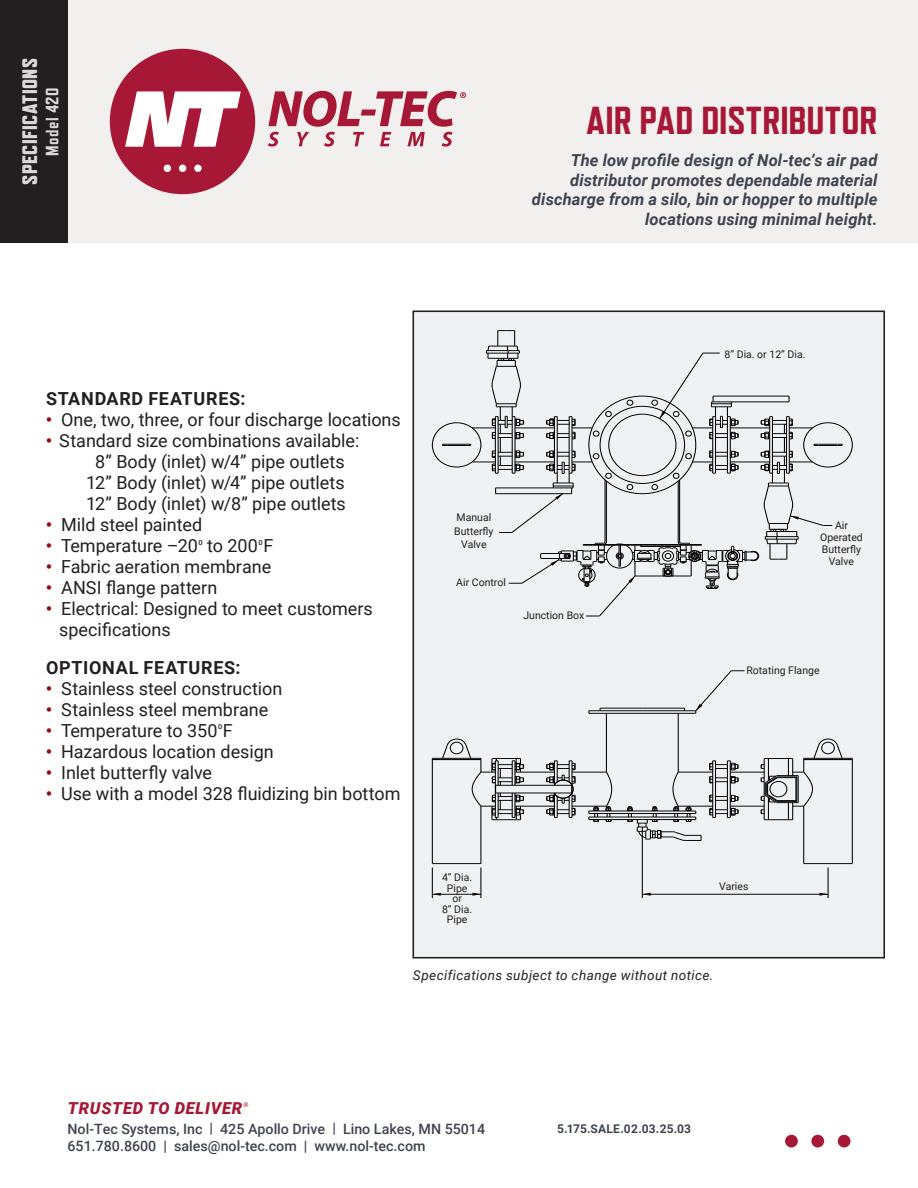
<style>
.page{position:relative;width:918px;height:1188px;background:#fff}
.page>*{position:absolute;margin:0;border:0;box-sizing:border-box;transform-origin:0 0}
.t1{font:800 39px "Refrigerator Deluxe";color:#a61836}
.t2{font:800 21px "Refrigerator Deluxe";letter-spacing:.02em;color:#dcd8d7}
.t3{font:18px/21px "Roboto";color:#231f20}
.t4{font:700 18px "Roboto";letter-spacing:.04em;color:#231f20}
.t5{font:800 18px "Refrigerator Deluxe";letter-spacing:.02em;color:#dcd8d7}
.t6{font:italic 700 16.5px/19.8px "Roboto";letter-spacing:.01em;color:#3e444f;text-align:right}
.t7{font:italic 900 16.5px "Roboto";letter-spacing:.045em;color:#a61836}
.t8{font:500 14.25px "Roboto";color:#3e444f}
.t9{font:italic 13.5px "Roboto";letter-spacing:.03em;color:#231f20}
.t10{font:700 12px "Roboto";letter-spacing:.015em;color:#3e444f}
.t11{font:10.5px/12px "Roboto";color:#231f20;text-align:center}
.t12{font:500 6.9px "Roboto";color:#231f20;scale:1.1 1}
.t13{font:italic 700 6.45px "Roboto";color:#a61836}
.s1{font-weight:700;color:#990909}
</style>
<div class="page">
<div style="left:413px;top:311px;width:471px;height:647px;background:#f0f1f2"></div>
<hr style="left:642px;top:894px;width:186px;height:1px;background:#000">
<svg style="left:643px;top:893px;width:8px;height:3px"></svg>
<svg style="left:820px;top:893px;width:8px;height:3px"></svg>
<hr style="left:642px;top:827px;width:1px;height:71px;background:#000">
<hr style="left:828px;top:868px;width:1px;height:30px;background:#000">
<hr style="left:432px;top:894px;width:49px;height:1px;background:#000">
<svg style="left:433px;top:893px;width:8px;height:3px"></svg>
<svg style="left:472px;top:893px;width:9px;height:3px"></svg>
<hr style="left:432px;top:868px;width:1px;height:30px;background:#000">
<hr style="left:481px;top:868px;width:1px;height:30px;background:#000">
<hr style="left:730px;top:806px;width:34px;height:1px;background:#000">
<hr style="left:730px;top:772px;width:34px;height:1px;background:#000">
<hr style="left:515px;top:772px;width:39px;height:1px;background:#000">
<hr style="left:515px;top:806px;width:39px;height:1px;background:#000">
<hr style="left:432px;top:760px;width:1px;height:104px;background:#000">
<hr style="left:481px;top:806px;width:1px;height:58px;background:#000">
<hr style="left:803px;top:806px;width:1px;height:58px;background:#000">
<hr style="left:852px;top:760px;width:1px;height:104px;background:#000">
<hr style="left:606px;top:713px;width:1px;height:59px;background:#000">
<hr style="left:678px;top:713px;width:1px;height:59px;background:#000">
<hr style="left:678px;top:806px;width:35px;height:1px;background:#000">
<hr style="left:678px;top:772px;width:35px;height:1px;background:#000">
<hr style="left:572px;top:806px;width:34px;height:1px;background:#000">
<hr style="left:572px;top:772px;width:34px;height:1px;background:#000">
<hr style="left:496px;top:793px;width:76px;height:1px;background:#000">
<hr style="left:496px;top:785px;width:76px;height:1px;background:#000">
<svg style="left:709px;top:761px;width:30px;height:57px"></svg>
<hr style="left:432px;top:863px;width:49px;height:1px;background:#000">
<hr style="left:804px;top:863px;width:48px;height:1px;background:#000">
<hr style="left:432px;top:759px;width:49px;height:1px;background:#000">
<hr style="left:432px;top:758px;width:49px;height:1px;background:#000">
<svg style="left:442px;top:738px;width:82px;height:82px"></svg>
<svg style="left:589px;top:806px;width:10px;height:16px"></svg>
<hr style="left:589px;top:817px;width:53px;height:1px;background:#000">
<hr style="left:589px;top:819px;width:53px;height:1px;background:#000">
<svg style="left:546px;top:761px;width:30px;height:57px"></svg>
<hr style="left:715px;top:761px;width:1px;height:56px;background:#000">
<hr style="left:712px;top:761px;width:1px;height:56px;background:#000">
<svg style="left:627px;top:772px;width:75px;height:69px"></svg>
<svg style="left:605px;top:771px;width:7px;height:51px"></svg>
<hr style="left:589px;top:813px;width:107px;height:1px;background:#000">
<hr style="left:589px;top:811px;width:107px;height:1px;background:#000">
<hr style="left:642px;top:710px;width:54px;height:1px;background:#000">
<hr style="left:589px;top:710px;width:53px;height:1px;background:#000">
<hr style="left:589px;top:713px;width:107px;height:1px;background:#000">
<hr style="left:600px;top:708px;width:85px;height:1px;background:#000">
<svg style="left:761px;top:738px;width:92px;height:82px"></svg>
<svg style="left:432px;top:330px;width:421px;height:287px"></svg>
<svg style="left:695px;top:670px;width:50px;height:43px"></svg>
<div style="left:412px;top:311px;width:473px;height:648px;border:2px solid #231f20"></div>
<div style="left:785px;top:1135px;width:13px;height:13px;background:#a61836;border-radius:50%"></div>
<div style="left:811px;top:1135px;width:13px;height:13px;background:#a61836;border-radius:50%"></div>
<div style="left:838px;top:1135px;width:13px;height:13px;background:#a61836;border-radius:50%"></div>
<div style="left:0;top:0;width:918px;height:243px;background:#f2efef"></div>
<div style="left:0;top:0;width:68px;height:243px;background:#231f20"></div>
<div style="left:110px;top:49px;width:145px;height:145px;background:#a61836;border-radius:50%"></div>
<svg style="left:125px;top:91px;width:116px;height:56px"></svg>
<div style="left:164px;top:165px;width:7px;height:7px;background:#fff;border-radius:50%"></div>
<div style="left:179px;top:165px;width:7px;height:7px;background:#fff;border-radius:50%"></div>
<div style="left:194px;top:165px;width:8px;height:7px;background:#fff;border-radius:50%"></div>
<svg style="left:268px;top:91px;width:198px;height:56px"></svg>
<p class="t2" style="left:17px;top:185px;width:128px;rotate:-90deg">SPECIFICATIONS</p>
<p class="t5" style="left:42px;top:156px;width:70px;rotate:-90deg">Model 420</p>
<p class="t1" style="left:587px;top:98px;width:292px">AIR PAD DISTRIBUTOR</p>
<p class="t6" style="left:532px;top:149px;width:347px">The low profile design of Nol-tec’s air pad distributor promotes dependable material discharge from a silo, bin or hopper to multiple locations using minimal height.</p>
<p class="t4" style="left:46px;top:386px;width:201px">STANDARD FEATURES:</p>
<p class="t3" style="left:46px;top:409px;width:357px"><span class="s1">•</span> One, two, three, or four discharge locations</p>
<p class="t3" style="left:46px;top:430px;width:315px"><span class="s1">•</span> Standard size combinations available:</p>
<p class="t3" style="left:95px;top:451px;width:251px">8” Body (inlet) w/4” pipe outlets</p>
<p class="t3" style="left:86px;top:472px;width:260px">12” Body (inlet) w/4” pipe outlets</p>
<p class="t3" style="left:86px;top:493px;width:261px">12” Body (inlet) w/8” pipe outlets</p>
<p class="t3" style="left:46px;top:514px;width:158px"><span class="s1">•</span> Mild steel painted</p>
<p class="t3" style="left:46px;top:535px;width:154px"><span class="s1">•</span> Temperature –20</p>
<p class="t12" style="left:198px;top:538px;width:5px">0</p>
<p class="t3" style="left:207px;top:535px;width:68px">to 200 F</p>
<p class="t12" style="left:258px;top:538px;width:5px">0</p>
<p class="t3" style="left:46px;top:556px;width:227px"><span class="s1">•</span> Fabric aeration membrane</p>
<p class="t3" style="left:46px;top:577px;width:173px"><span class="s1">•</span> ANSI flange pattern</p>
<p class="t3" style="left:59px;top:598px;width:315px;text-indent:-14px"><span class="s1">•</span> Electrical: Designed to meet customers specifications</p>
<p class="t4" style="left:46px;top:655px;width:196px">OPTIONAL FEATURES:</p>
<p class="t3" style="left:46px;top:677px;width:238px"><span class="s1">•</span> Stainless steel construction</p>
<p class="t3" style="left:46px;top:698px;width:224px"><span class="s1">•</span> Stainless steel membrane</p>
<p class="t3" style="left:46px;top:719px;width:189px"><span class="s1">•</span> Temperature to 350 F</p>
<p class="t12" style="left:218px;top:722px;width:5px">0</p>
<p class="t3" style="left:46px;top:740px;width:229px"><span class="s1">•</span> Hazardous location design</p>
<p class="t3" style="left:46px;top:761px;width:168px"><span class="s1">•</span> Inlet butterfly valve</p>
<p class="t3" style="left:46px;top:782px;width:356px"><span class="s1">•</span> Use with a model 328 fluidizing bin bottom</p>
<p class="t11" style="left:457px;top:511px;width:36px">Manual</p>
<p class="t11" style="left:454px;top:525px;width:41px">Butterfly</p>
<p class="t11" style="left:461px;top:538px;width:27px">Valve</p>
<p class="t11" style="left:456px;top:576px;width:51px">Air Control</p>
<p class="t11" style="left:523px;top:608px;width:62px">Junction Box</p>
<p class="t11" style="left:725px;top:348px;width:82px">8” Dia. or 12” Dia.</p>
<p class="t11" style="left:820px;top:519px;width:44px">Air<br>Operated</p>
<p class="t11" style="left:822px;top:543px;width:41px">Butterfly</p>
<p class="t11" style="left:829px;top:555px;width:27px">Valve</p>
<p class="t11" style="left:746px;top:664px;width:75px">Rotating Flange</p>
<p class="t11" style="left:442px;top:871px;width:32px">4” Dia.</p>
<p class="t11" style="left:447px;top:881px;width:22px">Pipe</p>
<p class="t11" style="left:452px;top:892px;width:11px">or</p>
<p class="t11" style="left:442px;top:902px;width:32px">8” Dia.</p>
<p class="t11" style="left:447px;top:913px;width:22px">Pipe</p>
<p class="t11" style="left:719px;top:880px;width:31px">Varies</p>
<p class="t9" style="left:413px;top:966px;width:302px">Specifications subject to change without notice.</p>
<p class="t7" style="left:68px;top:1096px;width:176px">TRUSTED TO DELIVER</p>
<p class="t13" style="left:244px;top:1100px;width:6px">®</p>
<p class="t8" style="left:68px;top:1119px;width:419px">Nol-Tec Systems, Inc | 425 Apollo Drive | Lino Lakes, MN 55014</p>
<p class="t8" style="left:68px;top:1136px;width:360px">651.780.8600 | sales@nol-tec.com | www.nol-tec.com</p>
<p class="t10" style="left:557px;top:1120px;width:135px">5.175.SALE.02.03.25.03</p>
</div>
